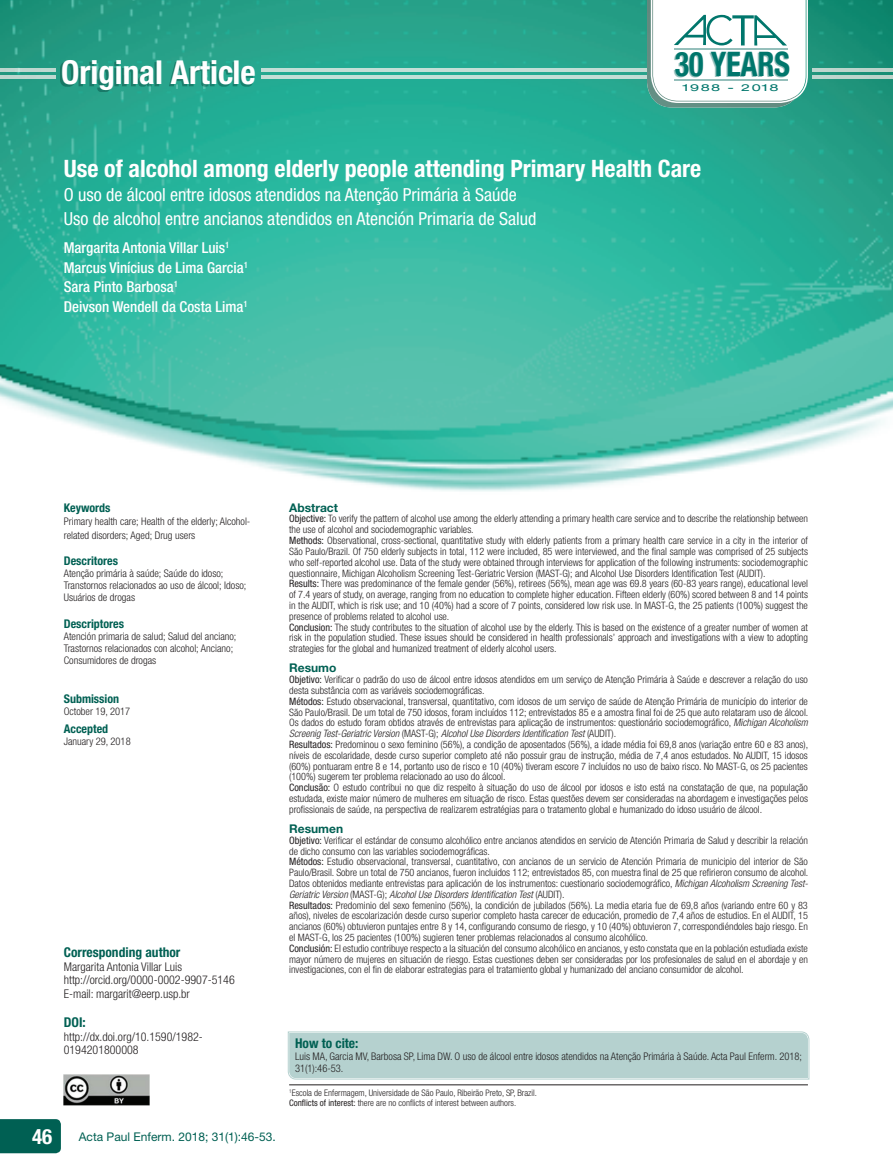
<style>
.page{position:relative;width:893px;height:1170px;background:#fff}
.page>*{position:absolute;margin:0;border:0;box-sizing:border-box;transform-origin:0 0}
.t1{font:700 condensed 33.9px "Helvetica Neue LT Std";color:#00766c;scale:.89 1}
.t2{font:700 condensed 33px "Helvetica Neue LT Std";color:#fff}
.t3{font:700 condensed 24px "Helvetica Neue LT Std";color:#fff}
.t4{font:700 condensed 21px "Helvetica Neue LT Std";color:#fff}
.t5{font:condensed 18px/24px "Helvetica Neue LT Std";color:#fff}
.t6{font:500 condensed 15px/19.5px "Helvetica Neue LT Std";color:#fff}
.t7{font:700 condensed 13.5px "Helvetica Neue LT Std";color:#006053}
.t8{font:300 condensed 12px/13.5px "Helvetica Neue LT Std";color:#231f20}
.t9{font:700 condensed 12px "Helvetica Neue LT Std";color:#006053}
.t10{font:12px "Helvetica Neue LT Std";color:#006053}
.t11{font:700 12px "Helvetica Neue LT Std";color:#006053}
.t12{font:300 condensed 10.5px/12px "Helvetica Neue LT Std";color:#231f20}
.t13{font:300 condensed 10.2px/10.8px "Helvetica Neue LT Std";color:#231f20}
.t14{font:expanded 9.6px "Helvetica Neue LT Std";letter-spacing:.1em;color:#00766c;scale:1.43 1}
.t15{font:300 condensed 9px/10.5px "Helvetica Neue LT Std";color:#231f20}
.s1{font-weight:400}
.s2{font-style:italic}
</style>
<div class="page">
<div style="left:0;top:1119px;width:61px;height:34px;background:#006053"></div>
<img style="left:0;top:0;width:893px;height:492px">
<img style="left:812px;top:75px;width:81px;height:4px">
<img style="left:812px;top:68px;width:81px;height:4px">
<img style="left:0;top:75px;width:56px;height:4px">
<img style="left:0;top:68px;width:56px;height:4px">
<img style="left:647px;top:0;width:153px;height:107px">
<svg style="left:651px;top:0;width:157px;height:103px"></svg>
<hr style="left:674px;top:48px;width:113px;height:1px;background:#95bfbb">
<hr style="left:674px;top:79px;width:113px;height:2px;background:#95bfbb">
<hr style="left:289px;top:1084px;width:519px;height:1px;background:#231f20">
<img style="left:64px;top:1074px;width:86px;height:31px">
<svg style="left:287px;top:1031px;width:523px;height:48px;background:#b7d2d0"></svg>
<img style="left:60px;top:62px;width:193px;height:30px">
<hr style="left:262px;top:75px;width:384px;height:4px;background:#c3dfd7">
<hr style="left:262px;top:68px;width:384px;height:4px;background:#c3dfd7">
<h2 class="t2" style="left:61px;top:52px;width:196px">Original Article</h2>
<h1 class="t1" style="left:675px;top:44px;width:131px">30 YEARS</h1>
<p class="t14" style="left:683px;top:82px;width:69px">1988 - 2018</p>
<h3 class="t3" style="left:64px;top:154px;width:639px">Use of alcohol among elderly people attending Primary Health Care</h3>
<h3 class="t5" style="left:64px;top:183px;width:474px">O uso de álcool entre idosos atendidos na Atenção Primária à Saúde<br>Uso de alcohol entre ancianos atendidos en Atención Primaria de Salud</h3>
<h3 class="t6" style="left:64px;top:238px;width:186px">Margarita Antonia Villar Luis<sup>1<br></sup>Marcus Vinícius de Lima Garcia<sup>1<br></sup>Sara Pinto Barbosa<sup>1<br></sup>Deivson Wendell da Costa Lima<sup>1</sup></h3>
<p class="t9" style="left:64px;top:500px;width:48px">Keywords</p>
<p class="t12" style="left:64px;top:514px;width:188px;line-height:13.5px">Primary health care; Health of the elderly; Alcohol&shy;related disorders; Aged; Drug users</p>
<p class="t9" style="left:64px;top:553px;width:56px">Descritores</p>
<p class="t12" style="left:64px;top:567px;width:184px">Atenção primária à saúde; Saúde do idoso;<br>Transtornos relacionados ao uso de álcool; Idoso;<br>Usuários de drogas</p>
<p class="t9" style="left:64px;top:616px;width:62px">Descriptores</p>
<p class="t12" style="left:64px;top:630px;width:174px">Atención primaria de salud; Salud del anciano;<br>Trastornos relacionados con alcohol; Anciano;<br>Consumidores de drogas</p>
<p class="t9" style="left:64px;top:691px;width:57px">Submission</p>
<p class="t12" style="left:64px;top:705px;width:68px">October 19, 2017</p>
<p class="t9" style="left:64px;top:721px;width:46px">Accepted</p>
<p class="t12" style="left:64px;top:734px;width:68px">January 29, 2018</p>
<h3 class="t7" style="left:64px;top:944px;width:118px">Corresponding author</h3>
<p class="t8" style="left:64px;top:959px;width:172px">Margarita Antonia Villar Luis http://orcid.org/0000-0002-9907-5146<br>E-mail: margarit@eerp.usp.br</p>
<h3 class="t7" style="left:64px;top:1014px;width:23px">DOI:</h3>
<p class="t8" style="left:64px;top:1029px;width:141px">http://dx.doi.org/10.1590/1982-<br>0194201800008</p>
<h3 class="t4" style="left:32px;top:1123px;width:22px">46</h3>
<p class="t10" style="left:79px;top:1129px;width:199px">Acta Paul Enferm. 2018; 31(1):46-53.</p>
<p class="t11" style="left:289px;top:500px;width:50px">Abstract</p>
<p class="t13" style="left:289px;top:513px;width:520px"><span class="s1">Objective:</span> To verify the pattern of alcohol use among the elderly attending a primary health care service and to describe the relationship between the use of alcohol and sociodemographic variables.<br><span class="s1">Methods:</span> Observational, cross-sectional, quantitative study with elderly patients from a primary health care service in a city in the interior of São Paulo/Brazil. Of 750 elderly subjects in total, 112 were included, 85 were interviewed, and the final sample was comprised of 25 subjects who self-reported alcohol use. Data of the study were obtained through interviews for application of the following instruments: sociodemographic questionnaire, Michigan Alcoholism Screening Test-Geriatric Version (MAST-G); and Alcohol Use Disorders Identification Test (AUDIT).<br><span class="s1">Results:</span> There was predominance of the female gender (56%), retirees (56%), mean age was 69.8 years (60-83 years range), educational level of 7.4 years of study, on average, ranging from no education to complete higher education. Fifteen elderly (60%) scored between 8 and 14 points in the AUDIT, which is risk use; and 10 (40%) had a score of 7 points, considered low risk use. In MAST-G, the 25 patients (100%) suggest the presence of problems related to alcohol use.<br><span class="s1">Conclusion:</span> The study contributes to the situation of alcohol use by the elderly. This is based on the existence of a greater number of women at risk in the population studied. These issues should be considered in health professionals’ approach and investigations with a view to adopting strategies for the global and humanized treatment of elderly alcohol users.</p>
<p class="t11" style="left:289px;top:660px;width:49px">Resumo</p>
<p class="t13" style="left:289px;top:674px;width:521px"><span class="s1">Objetivo:</span> Verificar o padrão do uso de álcool entre idosos atendidos em um serviço de Atenção Primária à Saúde e descrever a relação do uso desta substância com as variáveis sociodemográficas.<br><span class="s1">Métodos:</span> Estudo observacional, transversal, quantitativo, com idosos de um serviço de saúde de Atenção Primária de município do interior de São Paulo/Brasil. De um total de 750 idosos, foram incluídos 112; entrevistados 85 e a amostra final foi de 25 que auto relataram uso de álcool.<br>Os dados do estudo foram obtidos através de entrevistas para aplicação de instrumentos: questionário sociodemográfico, <span class="s2">Michigan Alcoholism Screenig Test-Geriatric Version</span> (MAST-G); <span class="s2">Alcohol Use Disorders Identification Test</span> (AUDIT).<br><span class="s1">Resultados:</span> Predominou o sexo feminino (56%), a condição de aposentados (56%), a idade média foi 69,8 anos (variação entre 60 e 83 anos), níveis de escolaridade, desde curso superior completo até não possuir grau de instrução, média de 7,4 anos estudados. No AUDIT, 15 idosos (60%) pontuaram entre 8 e 14, portanto uso de risco e 10 (40%) tiveram escore 7 incluídos no uso de baixo risco. No MAST-G, os 25 pacientes (100%) sugerem ter problema relacionado ao uso do álcool.<br><span class="s1">Conclusão:</span> O estudo contribui no que diz respeito à situação do uso de álcool por idosos e isto está na constatação de que, na população estudada, existe maior número de mulheres em situação de risco. Estas questões devem ser consideradas na abordagem e investigações pelos profissionais de saúde, na perspectiva de realizarem estratégias para o tratamento global e humanizado do idoso usuário de álcool.</p>
<p class="t11" style="left:289px;top:821px;width:55px">Resumen</p>
<p class="t13" style="left:289px;top:834px;width:521px"><span class="s1">Objetivo:</span> Verificar el estándar de consumo alcohólico entre ancianos atendidos en servicio de Atención Primaria de Salud y describir la relación de dicho consumo con las variables sociodemográficas.<br><span class="s1">Métodos:</span> Estudio observacional, transversal, cuantitativo, con ancianos de un servicio de Atención Primaria de municipio del interior de São Paulo/Brasil. Sobre un total de 750 ancianos, fueron incluidos 112; entrevistados 85, con muestra final de 25 que refirieron consumo de alcohol.<br>Datos obtenidos mediante entrevistas para aplicación de los instrumentos: cuestionario sociodemográfico, <span class="s2">Michigan Alcoholism Screening Test-Geriatric Version</span> (MAST-G); <span class="s2">Alcohol Use Disorders Identification Test</span> (AUDIT).<br><span class="s1">Resultados:</span> Predominio del sexo femenino (56%), la condición de jubilados (56%). La media etaria fue de 69,8 años (variando entre 60 y 83 años), niveles de escolarización desde curso superior completo hasta carecer de educación, promedio de 7,4 años de estudios. En el AUDIT, 15 ancianos (60%) obtuvieron puntajes entre 8 y 14, configurando consumo de riesgo, y 10 (40%) obtuvieron 7, correspondiéndoles bajo riesgo. En el MAST-G, los 25 pacientes (100%) sugieren tener problemas relacionados al consumo alcohólico.<br><span class="s1">Conclusión:</span> El estudio contribuye respecto a la situación del consumo alcohólico en ancianos, y esto constata que en la población estudiada existe mayor número de mujeres en situación de riesgo. Estas cuestiones deben ser consideradas por los profesionales de salud en el abordaje y en investigaciones, con el fin de elaborar estrategias para el tratamiento global y humanizado del anciano consumidor de alcohol.</p>
<h3 class="t7" style="left:295px;top:1035px;width:65px">How to cite:</h3>
<p class="t12" style="left:295px;top:1050px;width:508px">Luis MA, Garcia MV, Barbosa SP, Lima DW. O uso de álcool entre idosos atendidos na Atenção Primária à Saúde. Acta Paul Enferm. 2018;<br>31(1):46-53.</p>
<p class="t15" style="left:289px;top:1087px;width:249px"><sup>1</sup>Escola de Enfermagem, Universidade de São Paulo, Ribeirão Preto, SP, Brazil.<br><span class="s1">Conflicts of interest:</span> there are no conflicts of interest between authors.</p>
</div>
